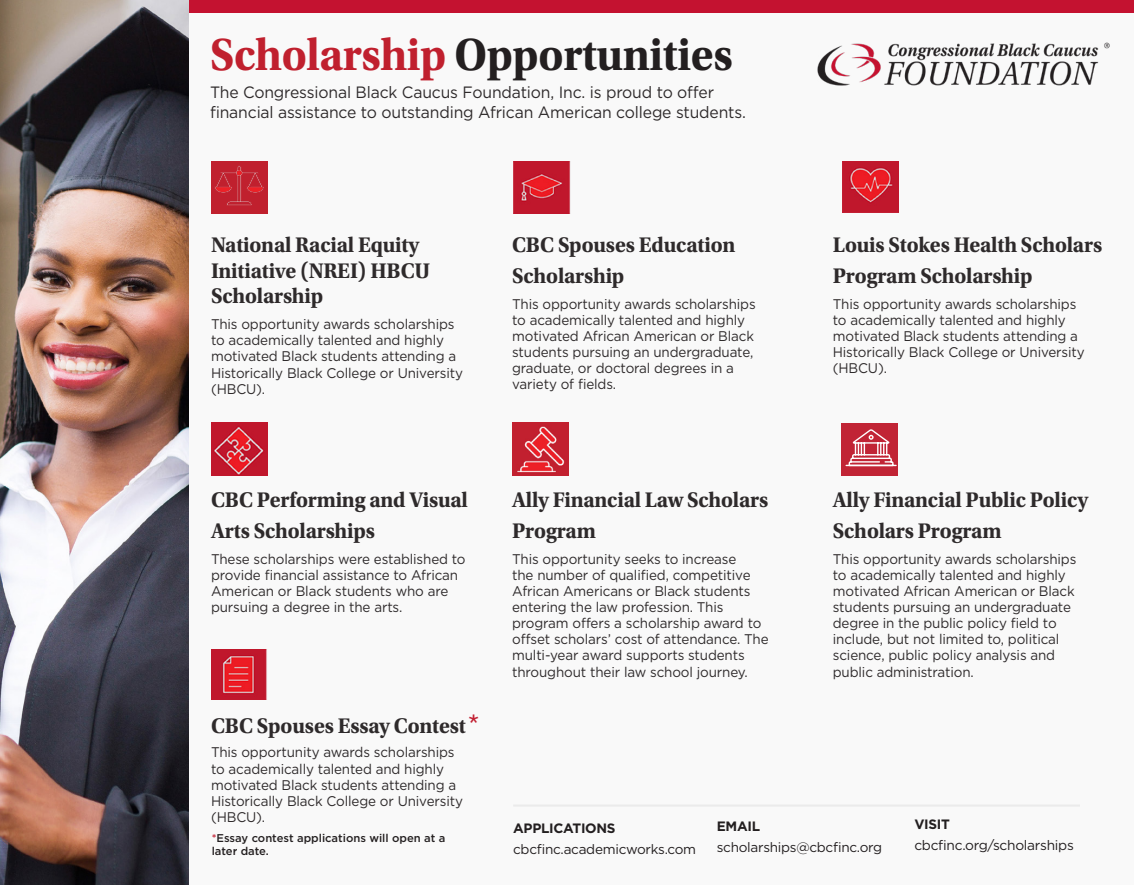
<style>
.page{position:relative;width:1134px;height:885px;background:#fff}
.page>*{position:absolute;margin:0;border:0;box-sizing:border-box;transform-origin:0 0}
.t1{font:700 47.25px "Utopia Std";letter-spacing:-.01em;color:#231f20;scale:.95 1}
.t2{font:29.93px "Helvetica Neue";color:#c22133}
.t3{font:700 22.28px/30.8px "Utopia Std";letter-spacing:-.01em;color:#2e2a2b;scale:.96 1}
.t4{font:16.43px/20.2px "Gotham";letter-spacing:-.01em;color:#2e2a2b;scale:.96 1}
.t5{font:13.95px/16.2px "Gotham";letter-spacing:-.01em;color:#2e2a2b;scale:.96 1}
.t6{font:13.72px "Gotham";letter-spacing:-.02em;color:#231f20}
.t7{font:13.5px "Gotham";letter-spacing:-.02em;color:#231f20}
.t8{font:700 13.5px "Gotham";letter-spacing:-.02em;color:#231f20}
.t9{font:500 11.25px/13.5px "Gotham";color:#231f20}
.s1{color:#c0202e}
.s2{color:#c22133}
</style>
<div class="page">
<div style="left:0;top:0;width:1134px;height:884px;background:#f9f9f9"></div>
<div style="left:173px;top:0;width:961px;height:13px;background:#c41230"></div>
<img style="left:0;top:0;width:189px;height:884px">
<img style="left:817px;top:43px;width:293px;height:42px">
<hr style="left:513px;top:804px;width:567px;height:2px;background:#a8a8a8">
<div style="left:211px;top:161px;width:56px;height:53px;background:#c0202e"></div>
<svg style="left:215px;top:166px;width:49px;height:40px"></svg>
<img style="left:514px;top:161px;width:56px;height:53px">
<img style="left:842px;top:161px;width:56px;height:52px">
<img style="left:211px;top:423px;width:56px;height:52px">
<img style="left:512px;top:423px;width:57px;height:52px">
<div style="left:842px;top:423px;width:56px;height:52px;background:#c12435"></div>
<svg style="left:845px;top:429px;width:52px;height:37px"></svg>
<img style="left:211px;top:649px;width:56px;height:50px">
<h1 class="t1" style="left:210px;top:27px;width:552px"><span class="s1">Scholarship</span> Opportunities</h1>
<p class="t4" style="left:210px;top:82px;width:560px">The Congressional Black Caucus Foundation, Inc. is proud to offer financial assistance to outstanding African American college students.</p>
<h3 class="t3" style="left:211px;top:232px;width:230px;line-height:25.7px">National Racial Equity<br>Initiative (NREI) HBCU<br>Scholarship</h3>
<p class="t5" style="left:211px;top:316px;width:264px">This opportunity awards scholarships to academically talented and highly motivated Black students attending a<br>Historically Black College or University (HBCU).</p>
<h3 class="t3" style="left:211px;top:484px;width:269px">CBC Performing and Visual<br>Arts Scholarships</h3>
<p class="t5" style="left:211px;top:550px;width:267px">These scholarships were established to provide financial assistance to African American or Black students who are pursuing a degree in the arts.</p>
<h3 class="t3" style="left:512px;top:229px;width:234px">CBC Spouses Education<br>Scholarship</h3>
<p class="t5" style="left:512px;top:295px;width:255px">This opportunity awards scholarships to academically talented and highly motivated African American or Black students pursuing an undergraduate, graduate, or doctoral degrees in a variety of fields.</p>
<h3 class="t3" style="left:512px;top:484px;width:268px">Ally Financial Law Scholars<br>Program</h3>
<p class="t5" style="left:512px;top:550px;width:269px">This opportunity seeks to increase<br>the number of qualified, competitive African Americans or Black students entering the law profession. This program offers a scholarship award to offset scholars’ cost of attendance. The multi-year award supports students throughout their law school journey.</p>
<h3 class="t3" style="left:833px;top:229px;width:282px">Louis Stokes Health Scholars<br>Program Scholarship</h3>
<p class="t5" style="left:833px;top:295px;width:264px">This opportunity awards scholarships to academically talented and highly motivated Black students attending a<br>Historically Black College or University (HBCU).</p>
<h3 class="t3" style="left:833px;top:484px;width:268px">Ally Financial Public Policy<br>Scholars Program</h3>
<p class="t5" style="left:833px;top:550px;width:255px">This opportunity awards scholarships to academically talented and highly motivated African American or Black students pursuing an undergraduate degree in the public policy field to include, but not limited to, political science, public policy analysis and public administration.</p>
<h2 class="t2" style="left:468px;top:703px;width:12px">*</h2>
<h3 class="t3" style="left:211px;top:710px;width:267px">CBC Spouses Essay Contest</h3>
<p class="t5" style="left:211px;top:743px;width:264px">This opportunity awards scholarships to academically talented and highly motivated Black students attending a<br>Historically Black College or University (HBCU).</p>
<p class="t9" style="left:212px;top:830px;width:235px"><span class="s2">*</span>Essay contest applications will open at a later date.</p>
<p class="t8" style="left:513px;top:819px;width:104px">APPLICATIONS</p>
<p class="t7" style="left:513px;top:840px;width:185px">cbcfinc.academicworks.com</p>
<p class="t8" style="left:717px;top:817px;width:45px">EMAIL</p>
<p class="t7" style="left:717px;top:838px;width:167px">scholarships@cbcfinc.org</p>
<p class="t8" style="left:914px;top:815px;width:37px">VISIT</p>
<p class="t6" style="left:914px;top:836px;width:161px">cbcfinc.org/scholarships</p>
</div>
